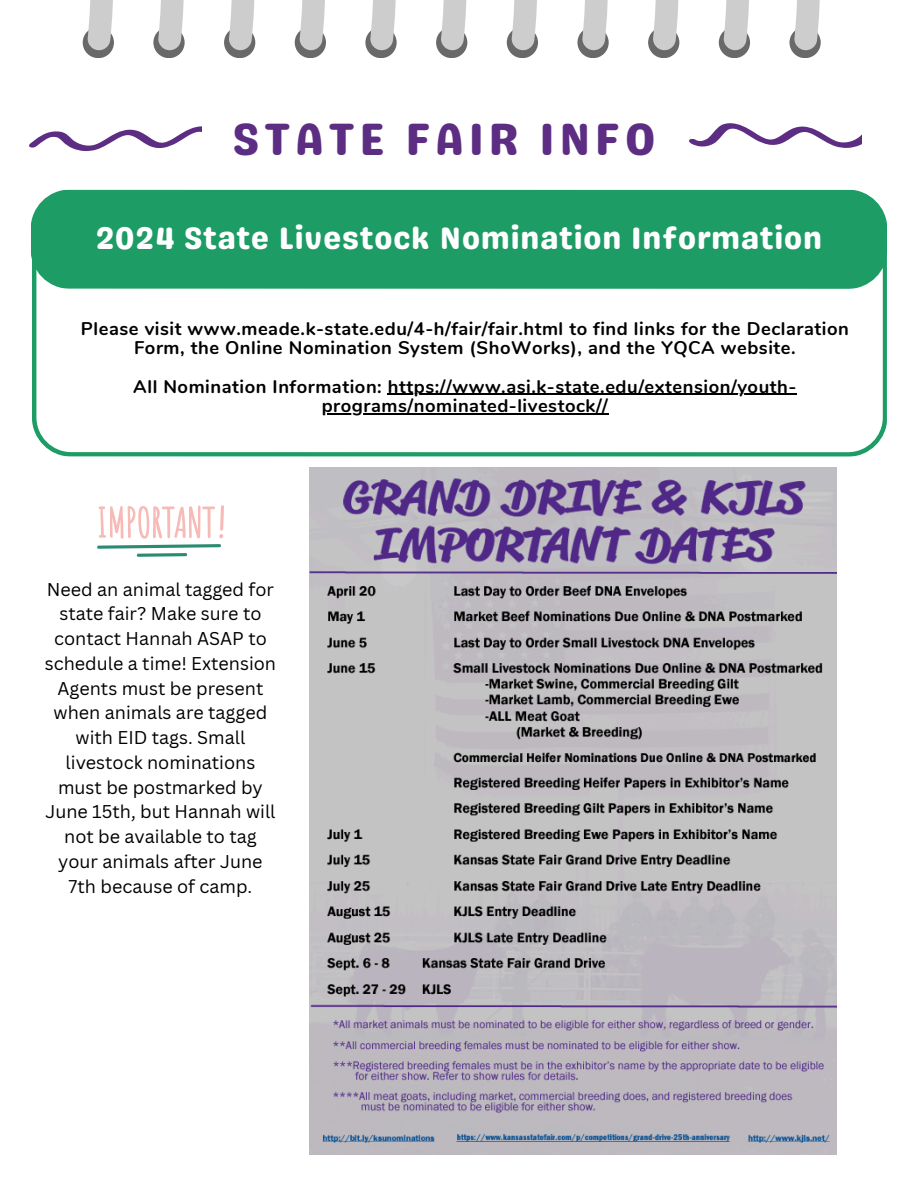
<style>
.page{position:relative;width:918px;height:1188px;background:#fff}
.page>*{position:absolute;margin:0;border:0;box-sizing:border-box;transform-origin:0 0}
.t1{font:45.15px "Genty Sans";letter-spacing:.1em;color:#5c2d83}
.t2{font:31.05px "Genty Sans";letter-spacing:.03em;color:#fff}
.t3{font:700 18.3px/19.2px "Nunito";letter-spacing:.03em;color:#000;text-align:center}
.t4{font:18px/24.8px "Canva Sans";color:#000;text-align:center}
</style>
<div class="page">
<img style="left:310px;top:468px;width:526px;height:686px">
<svg style="left:32px;top:195px;width:855px;height:262px"></svg>
<div style="left:31px;top:189px;width:856px;height:100px;background:#1d9c65;border-radius:39px"></div>
<svg style="left:29px;top:126px;width:172px;height:25px"></svg>
<svg style="left:689px;top:123px;width:172px;height:25px"></svg>
<svg style="left:97px;top:505px;width:127px;height:52px"></svg>
<hr style="left:388px;top:394px;width:409px;height:1px;background:#000">
<hr style="left:322px;top:413px;width:287px;height:1px;background:#000">
<div style="left:789px;top:27px;width:32px;height:31px;background:#696969;border-radius:50%"></div>
<svg style="left:794px;top:0;width:26px;height:51px"></svg>
<div style="left:719px;top:27px;width:31px;height:31px;background:#696969;border-radius:50%"></div>
<svg style="left:724px;top:0;width:25px;height:51px"></svg>
<div style="left:648px;top:27px;width:31px;height:31px;background:#696969;border-radius:50%"></div>
<svg style="left:653px;top:0;width:26px;height:51px"></svg>
<div style="left:577px;top:27px;width:32px;height:31px;background:#696969;border-radius:50%"></div>
<svg style="left:582px;top:0;width:26px;height:51px"></svg>
<div style="left:507px;top:27px;width:31px;height:31px;background:#696969;border-radius:50%"></div>
<svg style="left:512px;top:0;width:25px;height:51px"></svg>
<div style="left:436px;top:27px;width:31px;height:31px;background:#696969;border-radius:50%"></div>
<svg style="left:441px;top:0;width:26px;height:51px"></svg>
<div style="left:365px;top:27px;width:32px;height:31px;background:#696969;border-radius:50%"></div>
<svg style="left:370px;top:0;width:26px;height:51px"></svg>
<div style="left:295px;top:27px;width:31px;height:31px;background:#696969;border-radius:50%"></div>
<svg style="left:300px;top:0;width:25px;height:51px"></svg>
<div style="left:224px;top:27px;width:31px;height:31px;background:#696969;border-radius:50%"></div>
<svg style="left:229px;top:0;width:25px;height:51px"></svg>
<div style="left:153px;top:27px;width:32px;height:31px;background:#696969;border-radius:50%"></div>
<svg style="left:158px;top:0;width:26px;height:51px"></svg>
<div style="left:83px;top:27px;width:31px;height:31px;background:#696969;border-radius:50%"></div>
<svg style="left:88px;top:0;width:25px;height:51px"></svg>
<h3 class="t1" style="left:232px;top:112px;width:425px">STATE FAIR INFO</h3>
<p class="t2" style="left:96px;top:220px;width:728px">2024 State Livestock Nomination Information</p>
<h1 class="t3" style="left:81px;top:320px;width:769px">Please visit www.meade.k-state.edu/4-h/fair/fair.html to find links for the Declaration<br>Form, the Online Nomination System (ShoWorks), and the YQCA website.</h1>
<p class="t3" style="left:133px;top:377px;width:665px">All Nomination Information: https://www.asi.k-state.edu/extension/youth-</p>
<h3 class="t3" style="left:322px;top:396px;width:288px">programs/nominated-livestock//</h3>
<p class="t4" style="left:45px;top:576px;width:233px">Need an animal tagged for state fair? Make sure to contact Hannah ASAP to schedule a time! Extension<br>Agents must be present when animals are tagged with EID tags. Small livestock nominations must be postmarked by<br>June 15th, but Hannah will not be available to tag your animals after June<br>7th because of camp.</p>
</div>
